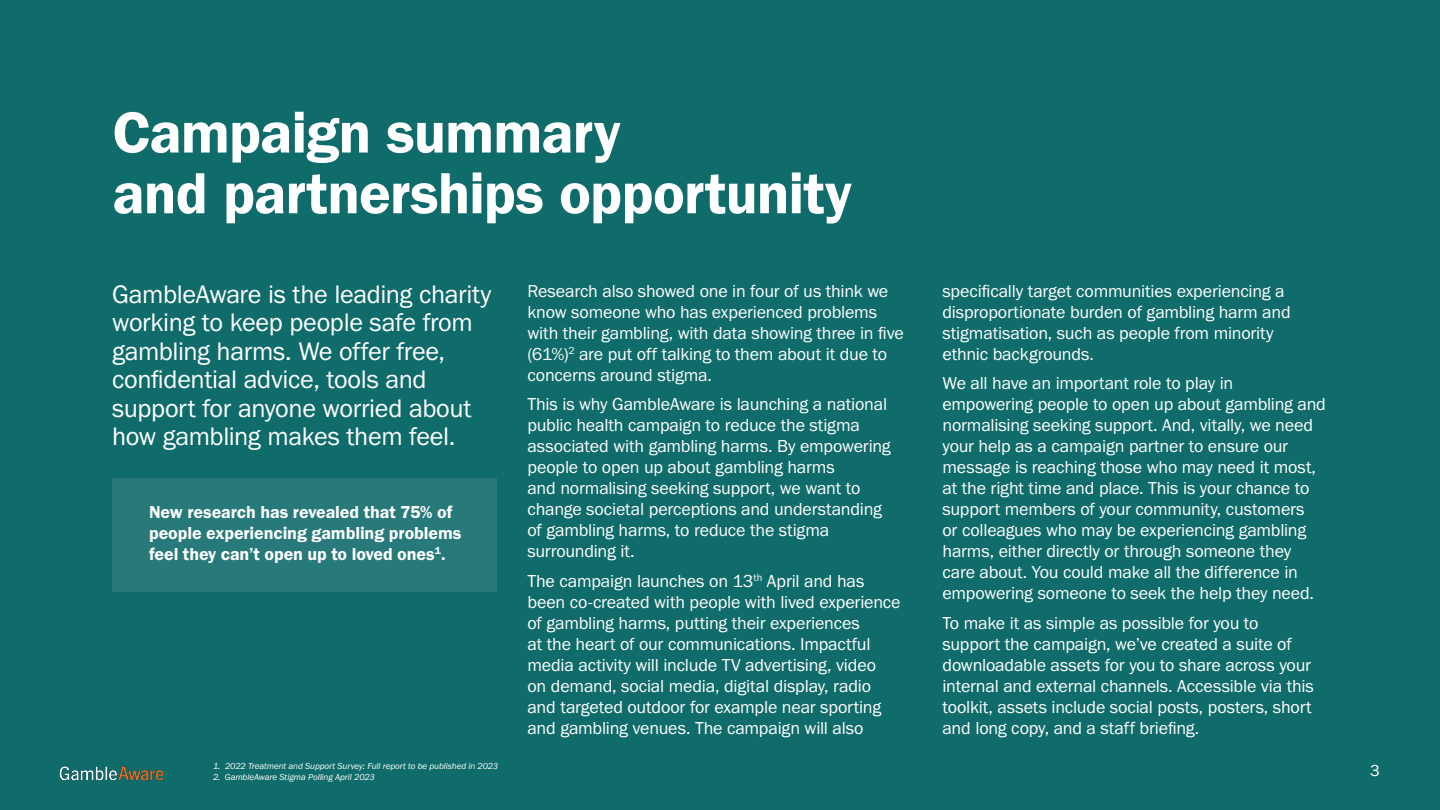
<style>
.page{position:relative;width:1440px;height:810px;background:#106c6b}
.page>*{position:absolute;margin:0;border:0;box-sizing:border-box;transform-origin:0 0}
.t1{font:60px "Franklin Gothic URW Dem";letter-spacing:-.02em;color:#fff}
.t2{font:26.25px/28.5px "Franklin Gothic URW Boo";letter-spacing:-.015em;color:#fff}
.t3{font:18px/21px "Franklin Gothic URW Boo";letter-spacing:-.01em;color:#fff}
.t4{font:18px/21px "Franklin Gothic URW Dem";letter-spacing:-.005em;color:#fff}
.t5{font:16.5px "Franklin Gothic URW Boo";color:#fff}
.t6{font:9px "Franklin Gothic URW Boo Ita";letter-spacing:-.01em;color:#fff}
</style>
<div class="page">
<div style="left:112px;top:478px;width:385px;height:114px;background:#277a79"></div>
<img style="left:59px;top:766px;width:105px;height:15px">
<p class="t1" style="left:112px;top:96px;width:510px">Campaign summary</p>
<p class="t1" style="left:112px;top:156px;width:741px">and partnerships opportunity</p>
<p class="t2" style="left:112px;top:279px;width:381px">GambleAware is the leading charity working to keep people safe from gambling harms. We offer free, confidential advice, tools and support for anyone worried about how gambling makes them feel.</p>
<p class="t3" style="left:528px;top:280px;width:378px">Research also showed one in four of us think we know someone who has experienced problems with their gambling, with data showing three in five (61%)<sup>2</sup> are put off talking to them about it due to concerns around stigma.</p>
<p class="t3" style="left:528px;top:393px;width:365px">This is why GambleAware is launching a national public health campaign to reduce the stigma associated with gambling harms. By empowering people to open up about gambling harms<br>and normalising seeking support, we want to change societal perceptions and understanding of gambling harms, to reduce the stigma surrounding it.</p>
<p class="t3" style="left:528px;top:570px;width:375px">The campaign launches on 13<sup>th</sup> April and has been co-created with people with lived experience of gambling harms, putting their experiences<br>at the heart of our communications. Impactful media activity will include TV advertising, video<br>on demand, social media, digital display, radio and targeted outdoor for example near sporting and gambling venues. The campaign will also</p>
<p class="t4" style="left:149px;top:501px;width:314px">New research has revealed that 75% of people experiencing gambling problems feel they can’t open up to loved ones<sup>1</sup>.</p>
<p class="t6" style="left:213px;top:760px;width:287px">1. 2022 Treatment and Support Survey: Full report to be published in 2023</p>
<p class="t6" style="left:213px;top:771px;width:163px">2. GambleAware Stigma Polling April 2023</p>
<p class="t3" style="left:942px;top:280px;width:350px">specifically target communities experiencing a disproportionate burden of gambling harm and stigmatisation, such as people from minority ethnic backgrounds.</p>
<p class="t3" style="left:942px;top:372px;width:385px">We all have an important role to play in empowering people to open up about gambling and normalising seeking support. And, vitally, we need your help as a campaign partner to ensure our message is reaching those who may need it most, at the right time and place. This is your chance to support members of your community, customers<br>or colleagues who may be experiencing gambling harms, either directly or through someone they care about. You could make all the difference in empowering someone to seek the help they need.</p>
<p class="t3" style="left:942px;top:612px;width:373px">To make it as simple as possible for you to support the campaign, we’ve created a suite of downloadable assets for you to share across your internal and external channels. Accessible via this toolkit, assets include social posts, posters, short and long copy, and a staff briefing.</p>
<p class="t5" style="left:1370px;top:760px;width:11px">3</p>
</div>
